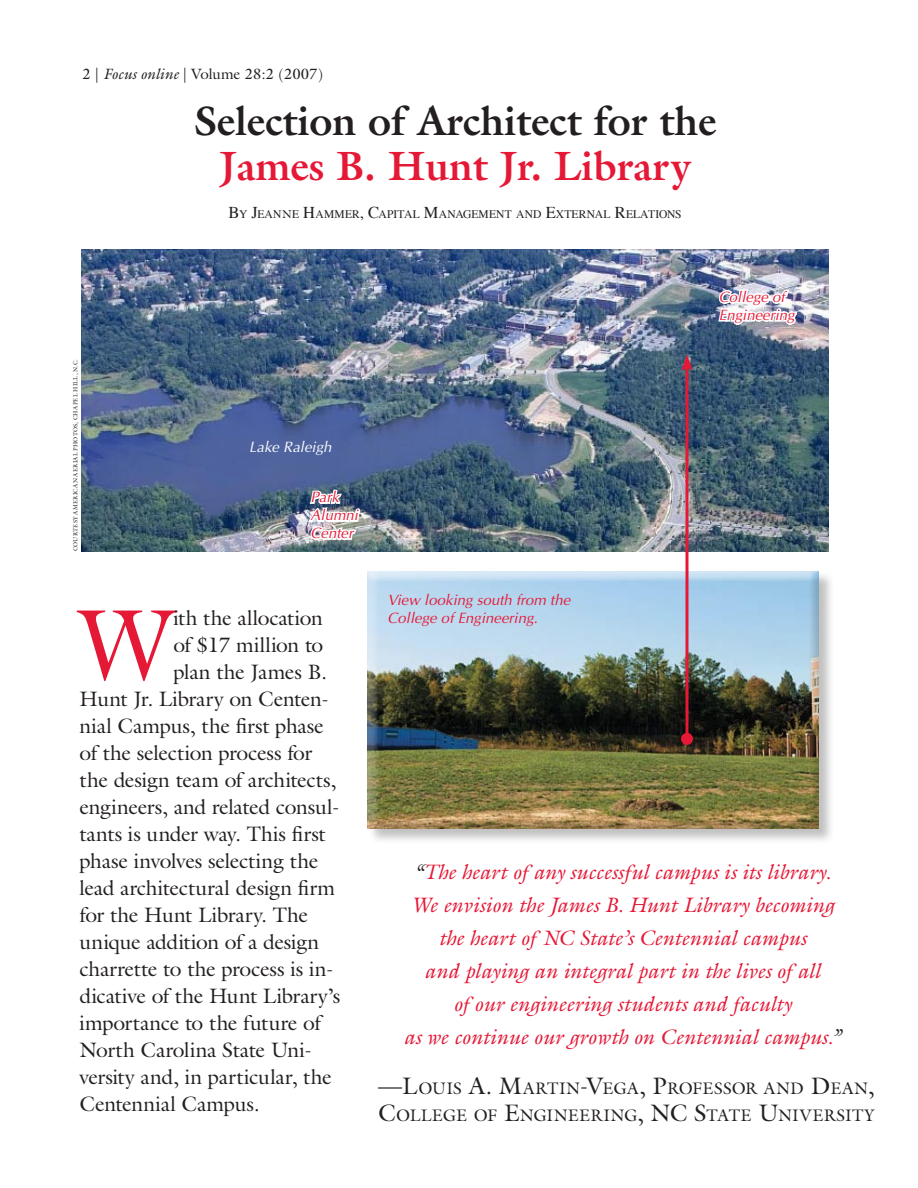
<style>
.page{position:relative;width:918px;height:1188px;background:#fff}
.page>*{position:absolute;margin:0;border:0;box-sizing:border-box;transform-origin:0 0}
.Body_text{font:100.35px "Galliard";color:#e51836}
.Headline_Red{font:700 41.25px/45px "Galliard";color:#231f20;text-align:center;scale:.96 1}
.Body_text-2{font:21px "Galliard";letter-spacing:-.005em;color:#231f20}
.pull_quotes{font:italic 21px/33px "Galliard";letter-spacing:-.005em;color:#e51836;text-align:center}
.pull_quote_author{font:16.8px/27px "Galliard";letter-spacing:.01em;color:#231f20}
.t1{font:italic 15px/18px "Optima";color:#e51836}
.t2{font:15px "Galliard";color:#231f20}
.t3{font:italic 15px "Optima";color:#fff}
.Author_credit{font:11.55px "Times";letter-spacing:.01em;color:#231f20}
.photographer_credit{font:6px "Galliard";letter-spacing:.035em;color:#231f20}
.s1{font-style:italic}
.s2{color:#e51836}
.s3{font-size:16.5px}
.s4{font-family:"Galliard"}
.s5{color:#231f20}
.s6{font-size:24px}
</style>
<div class="page">
<img style="left:82px;top:250px;width:747px;height:301px">
<div style="left:367px;top:570px;width:474px;height:281px;background:#231f20;opacity:.28"></div>
<div style="left:366px;top:570px;width:454px;height:260px;background:#231f20;opacity:.24"></div>
<hr style="left:686px;top:365px;width:2px;height:374px;background:#e51836">
<svg style="left:681px;top:355px;width:12px;height:16px"></svg>
<div style="left:681px;top:733px;width:12px;height:12px;background:#e51836;border-radius:50%"></div>
<img style="left:716px;top:284px;width:83px;height:101px">
<img style="left:305px;top:455px;width:57px;height:97px">
<p class="t2" style="left:82px;top:65px;width:242px">2 | <span class="s1">Focus online</span> | Volume 28:2 (2007)</p>
<p class="Headline_Red" style="left:194px;top:98px;width:546px">Selection of Architect for the<br><span class="s2">James B. Hunt Jr. Library</span></p>
<p class="Author_credit" style="left:229px;top:203px;width:455px"><span class="s3">B</span>Y <span class="s3">J</span>EAN<span class="s4">N</span>E <span class="s3">H</span>AMMER<span class="s3">, C</span>APITAL <span class="s3">M</span>ANAGEMENT AND <span class="s3">E</span>XTERNAL <span class="s3">R</span>ELATIONS</p>
<p class="photographer_credit" style="left:72px;top:551px;width:194px;rotate:-90deg">Courtesy American Aerial Photos, Chapel Hill, N.C.</p>
<p class="t3" style="left:249px;top:439px;width:84px">Lake Raleigh</p>
<p class="t1" style="left:310px;top:488px;width:49px">Park<br>Alumni<br>Center</p>
<p class="Body_text-2" style="left:173px;top:605px;width:151px">ith the allocation</p>
<p class="Body_text-2" style="left:173px;top:632px;width:152px">of $17 million to</p>
<p class="Body_text-2" style="left:173px;top:659px;width:155px">plan the James B.</p>
<p class="Body_text-2" style="left:80px;top:686px;width:251px">Hunt Jr. Library on Centen-</p>
<p class="Body_text-2" style="left:80px;top:713px;width:246px">nial Campus, the first phase</p>
<p class="Body_text-2" style="left:80px;top:740px;width:234px">of the selection process for</p>
<p class="Body_text-2" style="left:80px;top:767px;width:259px">the design team of architects,</p>
<p class="Body_text-2" style="left:80px;top:794px;width:262px">engineers, and related consul-</p>
<p class="Body_text-2" style="left:80px;top:821px;width:248px">tants is under way. This first</p>
<p class="Body_text-2" style="left:80px;top:848px;width:240px">phase involves selecting the</p>
<p class="Body_text-2" style="left:80px;top:875px;width:257px">lead architectural design firm</p>
<p class="Body_text-2" style="left:80px;top:902px;width:230px">for the Hunt Library. The</p>
<p class="Body_text-2" style="left:80px;top:929px;width:241px">unique addition of a design</p>
<p class="Body_text-2" style="left:80px;top:956px;width:256px">charrette to the process is in-</p>
<p class="Body_text-2" style="left:80px;top:983px;width:262px">dicative of the Hunt Library’s</p>
<p class="Body_text-2" style="left:80px;top:1010px;width:243px">importance to the future of</p>
<p class="Body_text-2" style="left:80px;top:1037px;width:234px">North Carolina State Uni-</p>
<p class="Body_text-2" style="left:80px;top:1064px;width:254px">versity and, in particular, the</p>
<p class="Body_text-2" style="left:80px;top:1091px;width:182px">Centennial Campus.</p>
<p class="Body_text" style="left:80px;top:582px;width:96px">W</p>
<p class="t1" style="left:388px;top:591px;width:184px">View looking south from the<br>College of Engineering.</p>
<p class="t1" style="left:719px;top:288px;width:77px">College of<br>Engineering</p>
<p class="pull_quotes" style="left:404px;top:855px;width:439px"><span class="s5">“</span>The heart of any successful campus is its library.<br>We envision the James B. Hunt Library becoming the heart of NC State’s Centennial campus<br>and playing an integral part in the lives of all<br>of our engineering students and faculty<br>as we continue our growth on Centennial campus.<span class="s5">”</span></p>
<p class="pull_quote_author" style="left:378px;top:1074px;width:498px"><span class="s6">—L</span>OUIS <span class="s6">A. M</span>ARTIN<span class="s6">-V</span>EGA<span class="s6">, P</span>ROFESSOR AND <span class="s6">D</span>EAN<span class="s6">,<br>C</span>OLLEGE OF <span class="s6">E</span>NGINEERING<span class="s6">, NC S</span>TATE <span class="s6">U</span>NIVERSITY</p>
</div>
